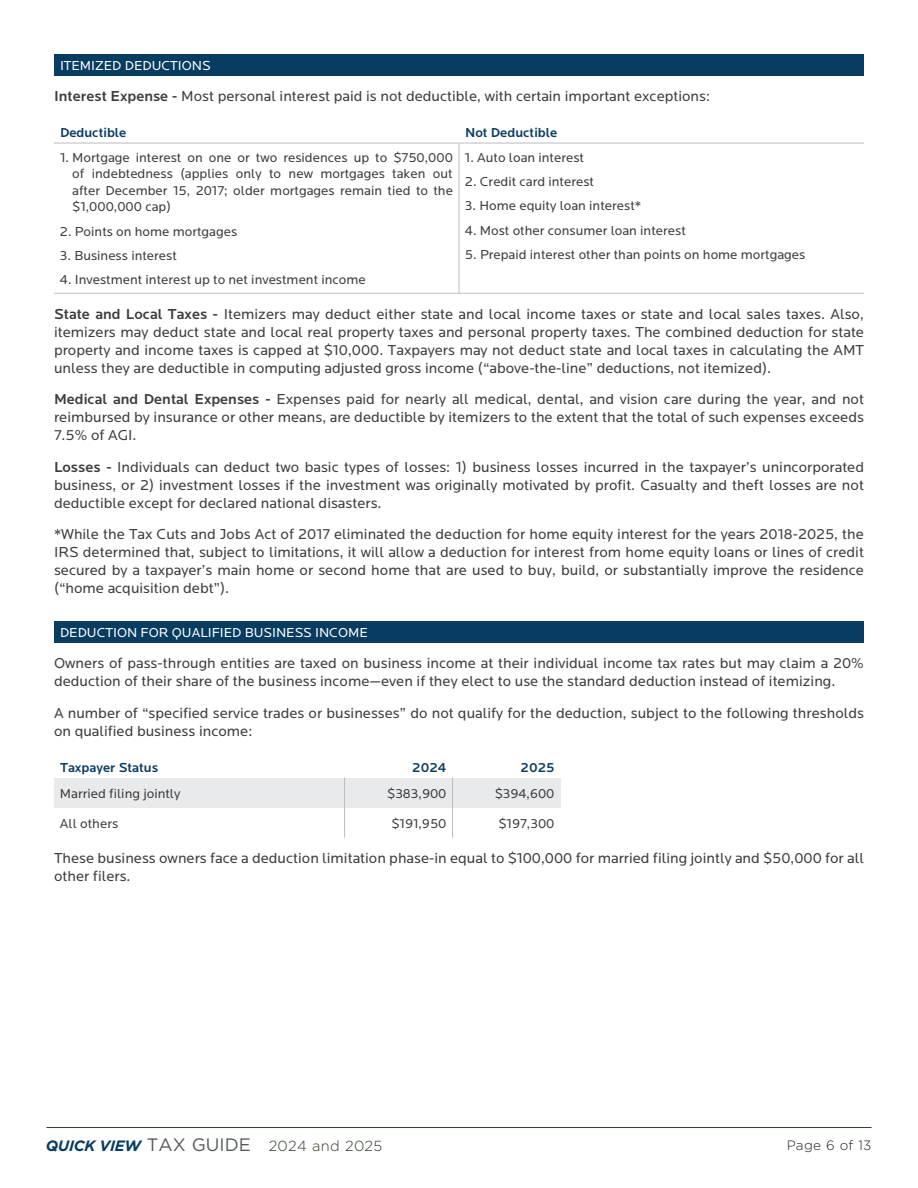
<style>
.page{position:relative;width:918px;height:1188px;background:#fff}
.page>*{position:absolute;margin:0;border:0;box-sizing:border-box;transform-origin:0 0}
.Body_p_AFTER_HEAD{font:15px/18px "Locator";color:#3e3e3f;text-align:justify}
.t1{font:300 14.55px "Gotham";letter-spacing:.02em;color:#2b3e27}
.body_p{font:13.5px/16.5px "Locator";color:#3e3e3f;text-align:justify}
.Body_p_AFTER_HEAD-2{font:13.5px "Locator";color:#fff}
.Body_p_AFTER_HEAD-3{font:500 13.5px "Locator";color:#093c61}
.t2{font:300 13.5px "Gotham";letter-spacing:.02em;color:#231f20}
.s1{font-weight:500}
.s2{font-weight:700;font-style:italic;font-size:15px;color:#093c61}
.s3{font-weight:400;font-size:18px;color:#525b56}
</style>
<div class="page">
<hr style="left:46px;top:1127px;width:826px;height:1px;background:#2b3e27">
<div style="left:54px;top:54px;width:809px;height:22px;background:#093c61"></div>
<hr style="left:54px;top:143px;width:405px;height:1px;background:#bcbdc0">
<hr style="left:459px;top:143px;width:405px;height:1px;background:#bcbdc0">
<hr style="left:459px;top:143px;width:1px;height:150px;background:#bcbdc0">
<hr style="left:54px;top:293px;width:405px;height:1px;background:#bcbdc0">
<hr style="left:459px;top:293px;width:405px;height:1px;background:#bcbdc0">
<div style="left:54px;top:621px;width:809px;height:22px;background:#093c61"></div>
<div style="left:54px;top:778px;width:291px;height:30px;background:#e9eaeb"></div>
<div style="left:345px;top:778px;width:108px;height:30px;background:#e9eaeb"></div>
<div style="left:453px;top:778px;width:108px;height:30px;background:#e9eaeb"></div>
<hr style="left:452px;top:778px;width:1px;height:30px;background:#bcbdc0">
<hr style="left:452px;top:808px;width:1px;height:30px;background:#bcbdc0">
<hr style="left:344px;top:778px;width:1px;height:30px;background:#bcbdc0">
<hr style="left:344px;top:808px;width:1px;height:30px;background:#bcbdc0">
<p class="Body_p_AFTER_HEAD-2" style="left:60px;top:58px;width:152px">ITEMIZED DEDUCTIONS</p>
<p class="Body_p_AFTER_HEAD" style="left:54px;top:88px;width:658px"><span class="s1">Interest Expense -</span> Most personal interest paid is not deductible, with certain important exceptions:</p>
<p class="Body_p_AFTER_HEAD-3" style="left:60px;top:125px;width:68px">Deductible</p>
<p class="Body_p_AFTER_HEAD-3" style="left:465px;top:125px;width:94px">Not Deductible</p>
<p class="body_p" style="left:72px;top:149px;width:382px;text-indent:-12px">1. Mortgage interest on one or two residences up to $750,000 of indebtedness (applies only to new mortgages taken out after December 15, 2017; older mortgages remain tied to the $1,000,000 cap)</p>
<p class="body_p" style="left:60px;top:223px;width:179px">2. Points on home mortgages</p>
<p class="body_p" style="left:60px;top:247px;width:118px">3. Business interest</p>
<p class="body_p" style="left:60px;top:272px;width:307px">4. Investment interest up to net investment income</p>
<p class="body_p" style="left:465px;top:149px;width:121px">1. Auto loan interest</p>
<p class="body_p" style="left:465px;top:174px;width:131px">2. Credit card interest</p>
<p class="body_p" style="left:465px;top:198px;width:178px">3. Home equity loan interest*</p>
<p class="body_p" style="left:465px;top:222px;width:222px">4. Most other consumer loan interest</p>
<p class="body_p" style="left:465px;top:246px;width:342px">5. Prepaid interest other than points on home mortgages</p>
<p class="Body_p_AFTER_HEAD" style="left:54px;top:305px;width:812px"><span class="s1">State and Local Taxes -</span> Itemizers may deduct either state and local income taxes or state and local sales taxes. Also, itemizers may deduct state and local real property taxes and personal property taxes. The combined deduction for state property and income taxes is capped at $10,000. Taxpayers may not deduct state and local taxes in calculating the AMT unless they are deductible in computing adjusted gross income (“above-the-line” deductions, not itemized).</p>
<p class="Body_p_AFTER_HEAD" style="left:54px;top:391px;width:812px"><span class="s1">Medical and Dental Expenses -</span> Expenses paid for nearly all medical, dental, and vision care during the year, and not reimbursed by insurance or other means, are deductible by itemizers to the extent that the total of such expenses exceeds 7.5% of AGI.</p>
<p class="Body_p_AFTER_HEAD" style="left:54px;top:458px;width:812px"><span class="s1">Losses -</span> Individuals can deduct two basic types of losses: 1) business losses incurred in the taxpayer’s unincorporated business, or 2) investment losses if the investment was originally motivated by profit. Casualty and theft losses are not deductible except for declared national disasters.</p>
<p class="Body_p_AFTER_HEAD" style="left:54px;top:526px;width:812px">*While the Tax Cuts and Jobs Act of 2017 eliminated the deduction for home equity interest for the years 2018-2025, the IRS determined that, subject to limitations, it will allow a deduction for interest from home equity loans or lines of credit secured by a taxpayer’s main home or second home that are used to buy, build, or substantially improve the residence (“home acquisition debt”).</p>
<p class="Body_p_AFTER_HEAD-2" style="left:60px;top:625px;width:309px">DEDUCTION FOR QUALIFIED BUSINESS INCOME</p>
<p class="Body_p_AFTER_HEAD" style="left:54px;top:655px;width:811px">Owners of pass-through entities are taxed on business income at their individual income tax rates but may claim a 20% deduction of their share of the business income—even if they elect to use the standard deduction instead of itemizing.</p>
<p class="Body_p_AFTER_HEAD" style="left:54px;top:704px;width:812px">A number of “specified service trades or businesses” do not qualify for the deduction, subject to the following thresholds on qualified business income:</p>
<p class="Body_p_AFTER_HEAD-3" style="left:60px;top:759px;width:100px">Taxpayer Status</p>
<p class="Body_p_AFTER_HEAD-3" style="left:412px;top:759px;width:36px">2024</p>
<p class="Body_p_AFTER_HEAD-3" style="left:521px;top:759px;width:35px">2025</p>
<p class="body_p" style="left:60px;top:785px;width:122px">Married filing jointly</p>
<p class="body_p" style="left:387px;top:785px;width:61px">$383,900</p>
<p class="body_p" style="left:495px;top:785px;width:61px">$394,600</p>
<p class="body_p" style="left:60px;top:815px;width:60px">All others</p>
<p class="body_p" style="left:392px;top:815px;width:56px">$191,950</p>
<p class="body_p" style="left:499px;top:815px;width:57px">$197,300</p>
<p class="Body_p_AFTER_HEAD" style="left:54px;top:849px;width:812px">These business owners face a deduction limitation phase-in equal to $100,000 for married filing jointly and $50,000 for all other filers.</p>
<p class="t1" style="left:46px;top:1137px;width:338px"><span class="s2">QUICK VIEW</span> <span class="s3">TAX GUIDE</span> 2024 and 2025</p>
<p class="t2" style="left:787px;top:1136px;width:86px">Page 6 of 13</p>
</div>
